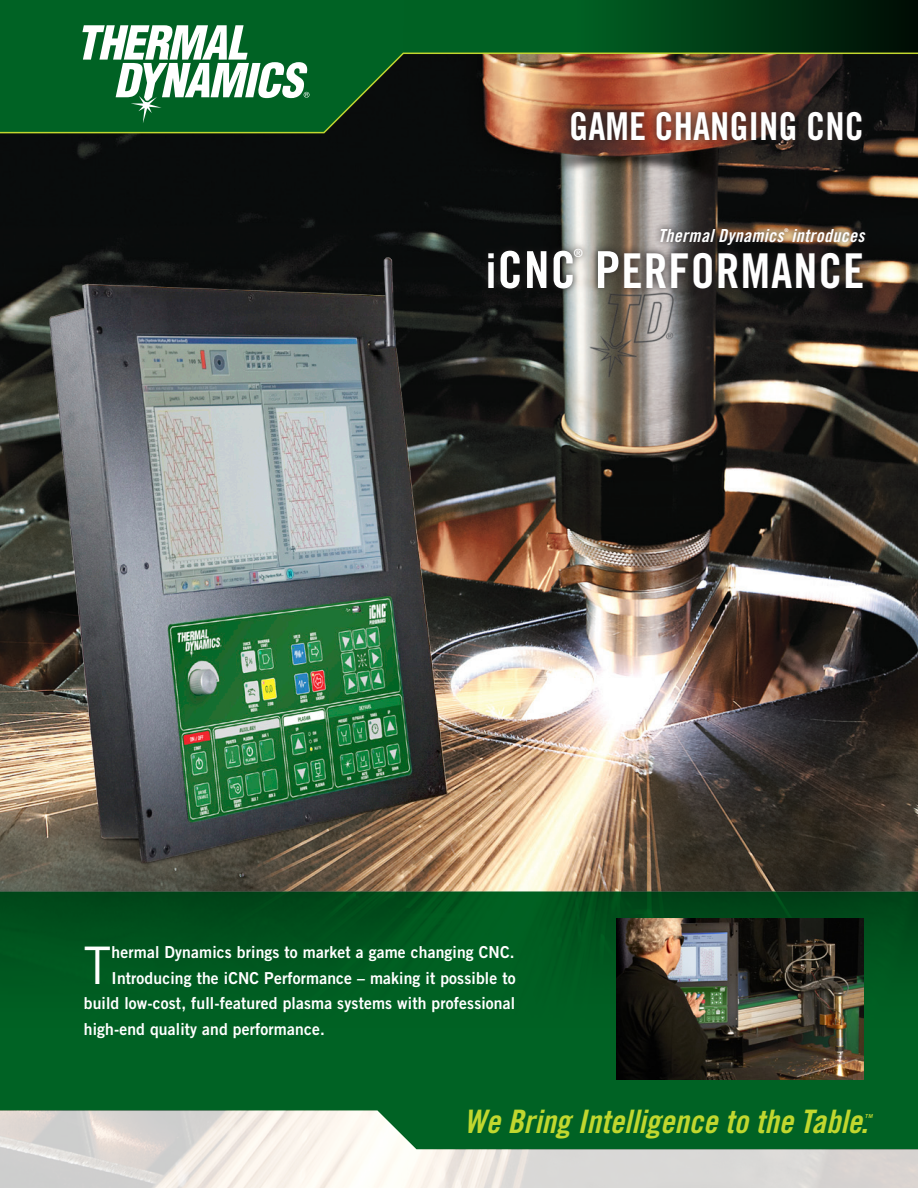
<style>
.page{position:relative;width:918px;height:1188px;background:#fff}
.page>*{position:absolute;margin:0;border:0;box-sizing:border-box;transform-origin:0 0}
.t1{font:51.75px "Trade Gothic";color:#fff;scale:.95 1}
.t2{font:48px "Trade Gothic Bold Cond Twenty";letter-spacing:.02em;color:#fff}
.t3{font:38.4px "Trade Gothic Bold Cond Twenty";color:#fff}
.t4{font:32.4px "Trade Gothic Bold Cond Twenty Obl";color:#c1d72f}
.t5{font:18px "Trade Gothic Bold Cond Twenty Obl";letter-spacing:.02em;color:#fff}
.t6{font:16.5px "Trade Gothic Bold Two";letter-spacing:.01em;color:#fff;scale:.95 1}
.t7{font:11.4px "Trade Gothic Bold Cond Twenty";color:#fff}
.t8{font:italic 5.4px "Trade Gothic Bold Two";color:#c1d72f}
.t9{font:5.1px "Trade Gothic Bold Cond Twenty";color:#fff}
.s1{font-size:51px}
.s2{font-size:34.2px}
</style>
<div class="page">
<img style="left:0;top:134px;width:918px;height:757px">
<img style="left:14px;top:243px;width:445px;height:635px">
<svg style="left:0;top:1149px;width:918px;height:39px;fill:#dbd9d7"></svg>
<svg style="left:0;top:891px;width:918px;height:258px;background:#126630"></svg>
<svg style="left:481px;top:220px;width:392px;height:77px;background:#423d38"></svg>
<div style="left:0;top:0;width:402px;height:52px;background:#006224"></div>
<svg style="left:402px;top:0;width:516px;height:52px;background:#004418"></svg>
<svg style="left:563px;top:134px;width:306px;height:14px;background:#512d25"></svg>
<svg style="left:0;top:52px;width:918px;height:82px;background:#4e492c"></svg>
<svg style="left:82px;top:25px;width:227px;height:98px"></svg>
<img style="left:617px;top:918px;width:247px;height:162px">
<p class="t3" style="left:569px;top:103px;width:296px">GAME CHANGING CNC</p>
<p class="t5" style="left:658px;top:224px;width:208px">Thermal Dynamics introduces</p>
<p class="t9" style="left:785px;top:227px;width:6px">®</p>
<p class="t2" style="left:486px;top:242px;width:380px">i<span class="s1">CNC P</span>ERFORMANCE</p>
<p class="t7" style="left:574px;top:246px;width:11px">®</p>
<p class="t1" style="left:84px;top:934px;width:30px">T</p>
<p class="t6" style="left:112px;top:942px;width:426px">hermal Dynamics brings to market a game changing CNC.</p>
<p class="t6" style="left:112px;top:968px;width:427px">Introducing the iCNC Performance – making it possible to</p>
<p class="t6" style="left:84px;top:993px;width:456px">build low-cost, full-featured plasma systems with professional</p>
<p class="t6" style="left:84px;top:1019px;width:255px">high-end quality and performance.</p>
<p class="t4" style="left:464px;top:1102px;width:405px">We Bring Intelligence to the Table<span class="s2">.</span></p>
<p class="t8" style="left:865px;top:1113px;width:9px">TM</p>
</div>
